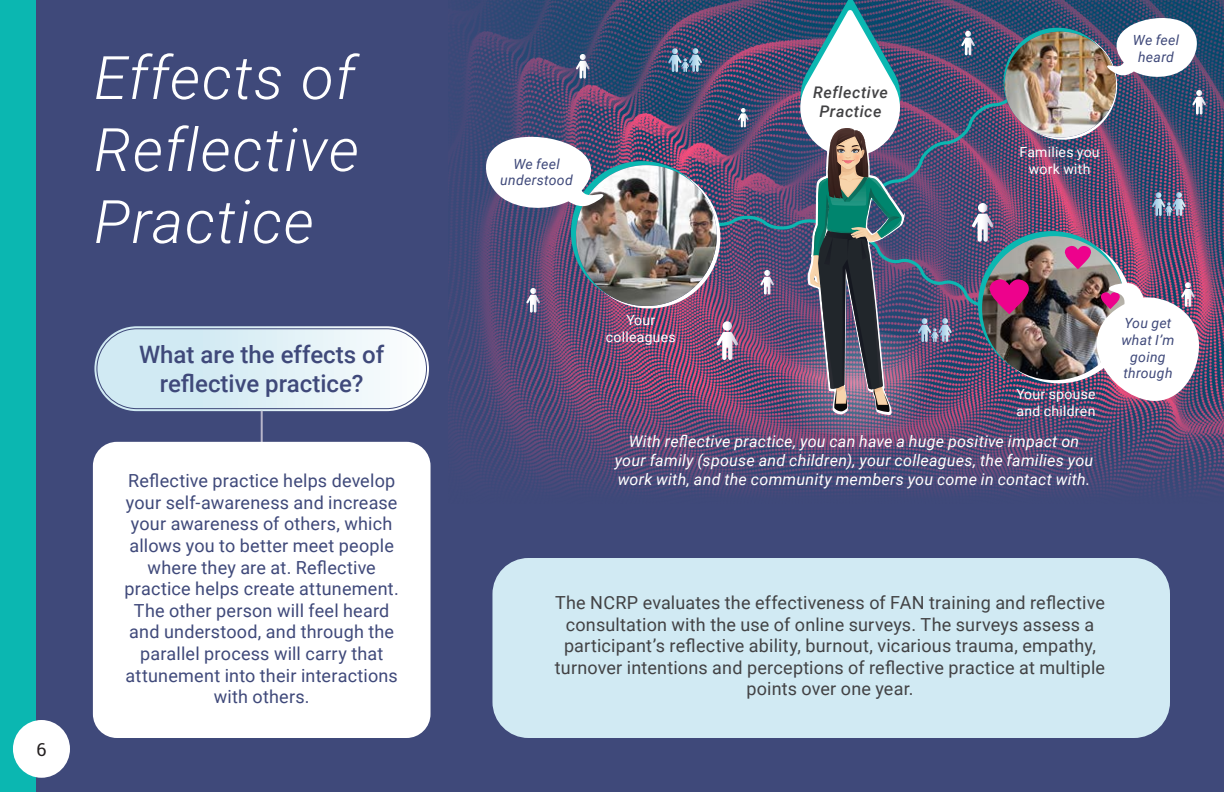
<style>
.page{position:relative;width:1224px;height:792px;background:#3f497a}
.page>*{position:absolute;margin:0;border:0;box-sizing:border-box;transform-origin:0 0}
.t1{font:italic 300 60px/72px "Roboto";letter-spacing:.025em;color:#fff}
.t2{font:500 24px/28.8px "Roboto";color:#3f497a;text-align:center}
.t3{font:18px/21.6px "Roboto";letter-spacing:.01em;color:#3f497a;text-align:center}
.t4{font:18px/21.6px "Roboto";letter-spacing:.01em;color:#424244;text-align:center}
.t5{font:18px "Roboto Slab";color:#231f20}
.t6{font:italic 16px/19.2px "Roboto";letter-spacing:.015em;color:#fff;text-align:center}
.t7{font:italic 500 16px/19.2px "Roboto";letter-spacing:.035em;color:#424244;text-align:center}
.t8{font:14px/16.8px "Roboto";letter-spacing:.02em;color:#fff;text-align:center}
.t9{font:italic 14px/16.8px "Roboto";letter-spacing:.02em;color:#3f497a;text-align:center}
</style>
<div class="page">
<img style="left:664px;top:0;width:560px;height:493px">
<svg style="left:403px;top:0;width:261px;height:720px"></svg>
<div style="left:492px;top:558px;width:678px;height:180px;background:#d1eaf3;border-radius:36px"></div>
<div style="left:0;top:0;width:36px;height:792px;background:#0bb7b1"></div>
<img style="left:982px;top:236px;width:144px;height:144px;border-radius:72px">
<svg style="left:1062px;top:242px;width:32px;height:27px"></svg>
<img style="left:1033px;top:32px;width:83px;height:106px">
<svg style="left:1106px;top:16px;width:95px;height:64px"></svg>
<div style="left:94px;top:326px;width:335px;height:85px;background:linear-gradient(to right,#c5e2ee,#f6fafb);border-radius:42px"></div>
<div style="left:91px;top:323px;width:341px;height:91px;border:1px solid #3f497a;border-radius:45px"></div>
<div style="left:96px;top:328px;width:331px;height:81px;border:1px solid #3f497a;border-radius:40px"></div>
<hr style="left:261px;top:411px;width:2px;height:48px;background:#b7b5ca">
<div style="left:93px;top:442px;width:338px;height:296px;background:#fff;border-radius:24px"></div>
<svg style="left:1152px;top:192px;width:34px;height:24px"></svg>
<svg style="left:526px;top:288px;width:14px;height:25px"></svg>
<svg style="left:1192px;top:90px;width:14px;height:25px"></svg>
<svg style="left:576px;top:54px;width:14px;height:25px"></svg>
<img style="left:1092px;top:282px;width:132px;height:122px">
<svg style="left:571px;top:161px;width:142px;height:142px"></svg>
<img style="left:576px;top:165px;width:141px;height:141px;border-radius:70px">
<svg style="left:481px;top:134px;width:123px;height:77px"></svg>
<div style="left:13px;top:720px;width:57px;height:58px;background:#fff;border-radius:50%"></div>
<img style="left:667px;top:0;width:366px;height:430px">
<p class="t5" style="left:36px;top:737px;width:12px">6</p>
<p class="t1" style="left:94px;top:39px;width:263px">Effects of</p>
<p class="t1" style="left:94px;top:111px;width:266px">Reflective<br>Practice</p>
<p class="t2" style="left:139px;top:339px;width:247px">What are the effects of reflective practice?</p>
<p class="t3" style="left:125px;top:469px;width:276px">Reflective practice helps develop your self-awareness and increase your awareness of others, which allows you to better meet people where they are at. Reflective practice helps create attunement.<br>The other person will feel heard and understood, and through the parallel process will carry that attunement into their interactions with others.</p>
<p class="t9" style="left:500px;top:155px;width:74px">We feel understood</p>
<p class="t7" style="left:813px;top:82px;width:76px">Reflective<br>Practice</p>
<p class="t8" style="left:1020px;top:143px;width:82px">Families you work with</p>
<p class="t9" style="left:1133px;top:31px;width:48px">We feel heard</p>
<p class="t8" style="left:606px;top:311px;width:71px">Your colleagues</p>
<p class="t8" style="left:1016px;top:386px;width:81px;text-align:left">Your spouse and children</p>
<p class="t6" style="left:615px;top:431px;width:480px">With reflective practice, you can have a huge positive impact on your family (spouse and children), your colleagues, the families you work with, and the community members you come in contact with.</p>
<p class="t9" style="left:1121px;top:314px;width:55px">You get what I’m going through</p>
<p class="t4" style="left:555px;top:591px;width:552px">The NCRP evaluates the effectiveness of FAN training and reflective consultation with the use of online surveys. The surveys assess a participant’s reflective ability, burnout, vicarious trauma, empathy, turnover intentions and perceptions of reflective practice at multiple points over one year.</p>
</div>
